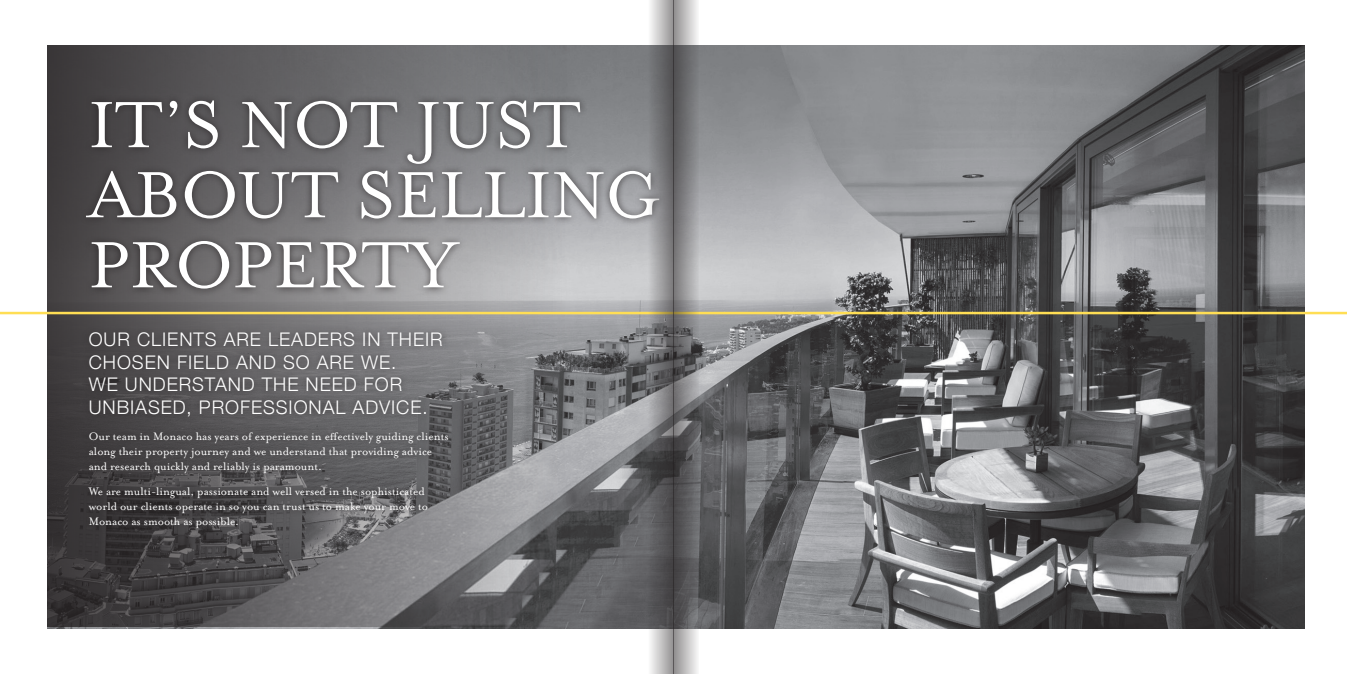
<style>
.page{position:relative;width:1347px;height:674px;background:#fff}
.page>*{position:absolute;margin:0;border:0;box-sizing:border-box;transform-origin:0 0}
.t1{font:75px/70px "Mrs Eaves OT";color:#fff}
.t2{font:300 18.75px/22.5px "Helvetica Neue";letter-spacing:.05em;color:#fff}
.t3{font:12.5px/15px "Mrs Eaves OT";color:#fff}
</style>
<div class="page">
<img style="left:48px;top:45px;width:1256px;height:583px">
<svg style="left:48px;top:45px;width:599px;height:581px;background:#69686a"></svg>
<div style="left:79px;top:93px;width:587px;height:203px;background:#231f20;opacity:.75"></div>
<div style="left:82px;top:325px;width:373px;height:210px;background:#231f20;opacity:.75"></div>
<hr style="left:0;top:311px;width:1346px;height:3px;background:#ffde54">
<svg style="left:647px;top:0;width:26px;height:673px;background:#7c7c7d"></svg>
<svg style="left:673px;top:0;width:26px;height:673px;background:#767577"></svg>
<p class="t1" style="left:89px;top:91px;width:572px">IT’S NOT JUST<br>ABOUT SELLING<br>PROPERTY</p>
<p class="t2" style="left:89px;top:327px;width:355px">OUR CLIENTS ARE LEADERS IN THEIR<br>CHOSEN FIELD AND SO ARE WE.<br>WE UNDERSTAND THE NEED FOR<br>UNBIASED, PROFESSIONAL ADVICE.</p>
<p class="t3" style="left:89px;top:428px;width:361px">Our team in Monaco has years of experience in effectively guiding clients along their property journey and we understand that providing advice and research quickly and reliably is paramount.</p>
<p class="t3" style="left:89px;top:484px;width:341px">We are multi-lingual, passionate and well versed in the sophisticated world our clients operate in so you can trust us to make your move to<br>Monaco as smooth as possible.</p>
</div>
